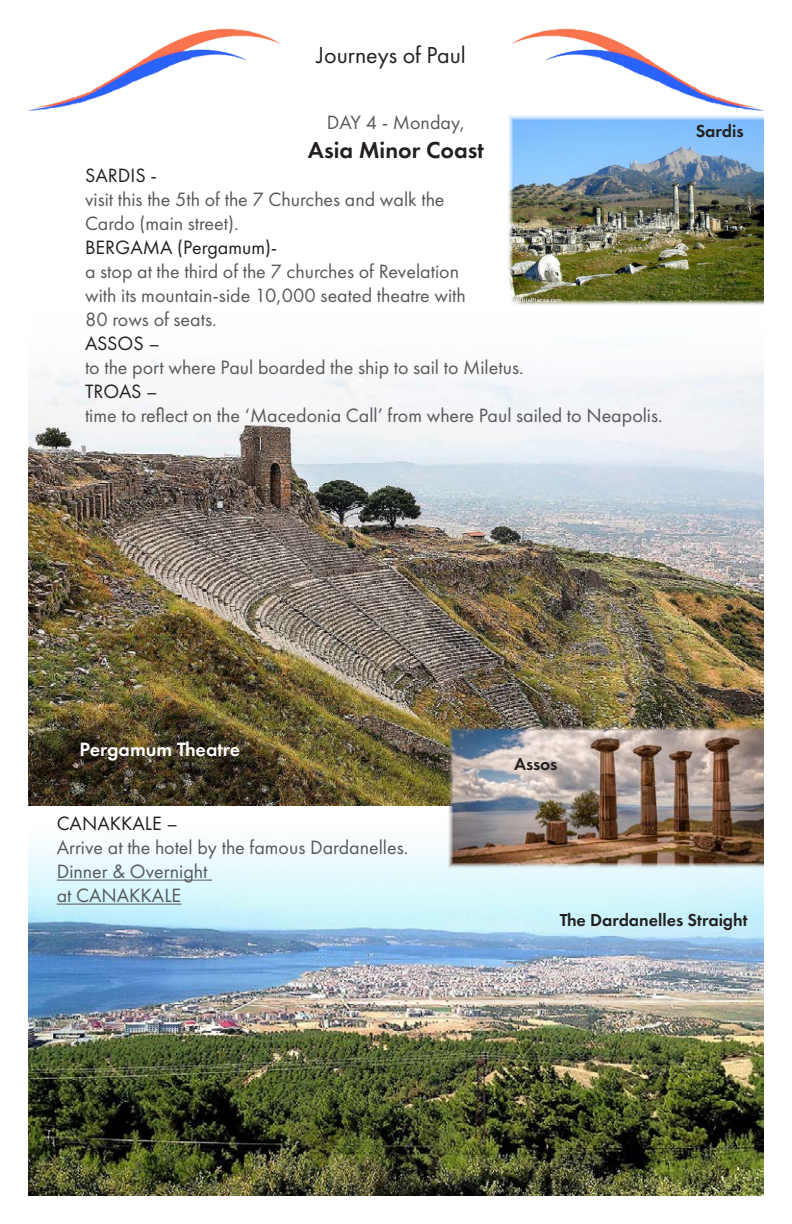
<style>
.page{position:relative;width:792px;height:1224px;background:#fff}
.page>*{position:absolute;margin:0;border:0;box-sizing:border-box;transform-origin:0 0}
.t1{font:600 24px "Futura PT";color:#231f20}
.t2{font:24px "Futura PT";color:#231f20}
.t3{font:20px "Futura PT";color:#57585a}
.t4{font:20px "Futura PT";color:#231f20}
.t5{font:600 20px "Futura PT";color:#fff}
.t6{font:600 18px "Futura PT";color:#231f20}
</style>
<div class="page">
<img style="left:28px;top:843px;width:736px;height:353px">
<img style="left:28px;top:372px;width:736px;height:434px">
<hr style="left:57px;top:880px;width:155px;height:1px;background:#57585a">
<hr style="left:57px;top:904px;width:124px;height:1px;background:#57585a">
<img style="left:28px;top:28px;width:252px;height:83px">
<img style="left:512px;top:28px;width:252px;height:83px">
<img style="left:508px;top:115px;width:256px;height:190px">
<img style="left:448px;top:726px;width:316px;height:142px">
<p class="t2" style="left:317px;top:40px;width:151px">Journeys of Paul</p>
<p class="t3" style="left:327px;top:111px;width:140px">DAY 4 - Monday,</p>
<p class="t1" style="left:308px;top:135px;width:178px">Asia Minor Coast</p>
<p class="t4" style="left:85px;top:164px;width:73px">SARDIS -</p>
<p class="t3" style="left:85px;top:188px;width:361px">visit this the 5th of the 7 Churches and walk the</p>
<p class="t3" style="left:85px;top:212px;width:155px">Cardo (main street).</p>
<p class="t4" style="left:85px;top:236px;width:194px">BERGAMA (Pergamum)-</p>
<p class="t3" style="left:85px;top:260px;width:376px">a stop at the third of the 7 churches of Revelation</p>
<p class="t3" style="left:85px;top:284px;width:382px">with its mountain-side 10,000 seated theatre with</p>
<p class="t3" style="left:85px;top:308px;width:133px">80 rows of seats.</p>
<p class="t4" style="left:85px;top:332px;width:77px">ASSOS –</p>
<p class="t3" style="left:85px;top:356px;width:440px">to the port where Paul boarded the ship to sail to Miletus.</p>
<p class="t4" style="left:85px;top:380px;width:74px">TROAS –</p>
<p class="t3" style="left:85px;top:404px;width:579px">time to reflect on the ‘Macedonia Call’ from where Paul sailed to Neapolis.</p>
<p class="t6" style="left:696px;top:119px;width:49px">Sardis</p>
<p class="t5" style="left:79px;top:737px;width:162px">Pergamum Theatre</p>
<p class="t4" style="left:57px;top:812px;width:123px">CANAKKALE –</p>
<p class="t3" style="left:57px;top:836px;width:353px">Arrive at the hotel by the famous Dardanelles.</p>
<p class="t3" style="left:57px;top:860px;width:152px">Dinner &amp; Overnight</p>
<p class="t3" style="left:57px;top:884px;width:126px">at CANAKKALE</p>
<p class="t6" style="left:514px;top:753px;width:45px">Assos</p>
<p class="t6" style="left:560px;top:909px;width:189px">The Dardanelles Straight</p>
</div>
